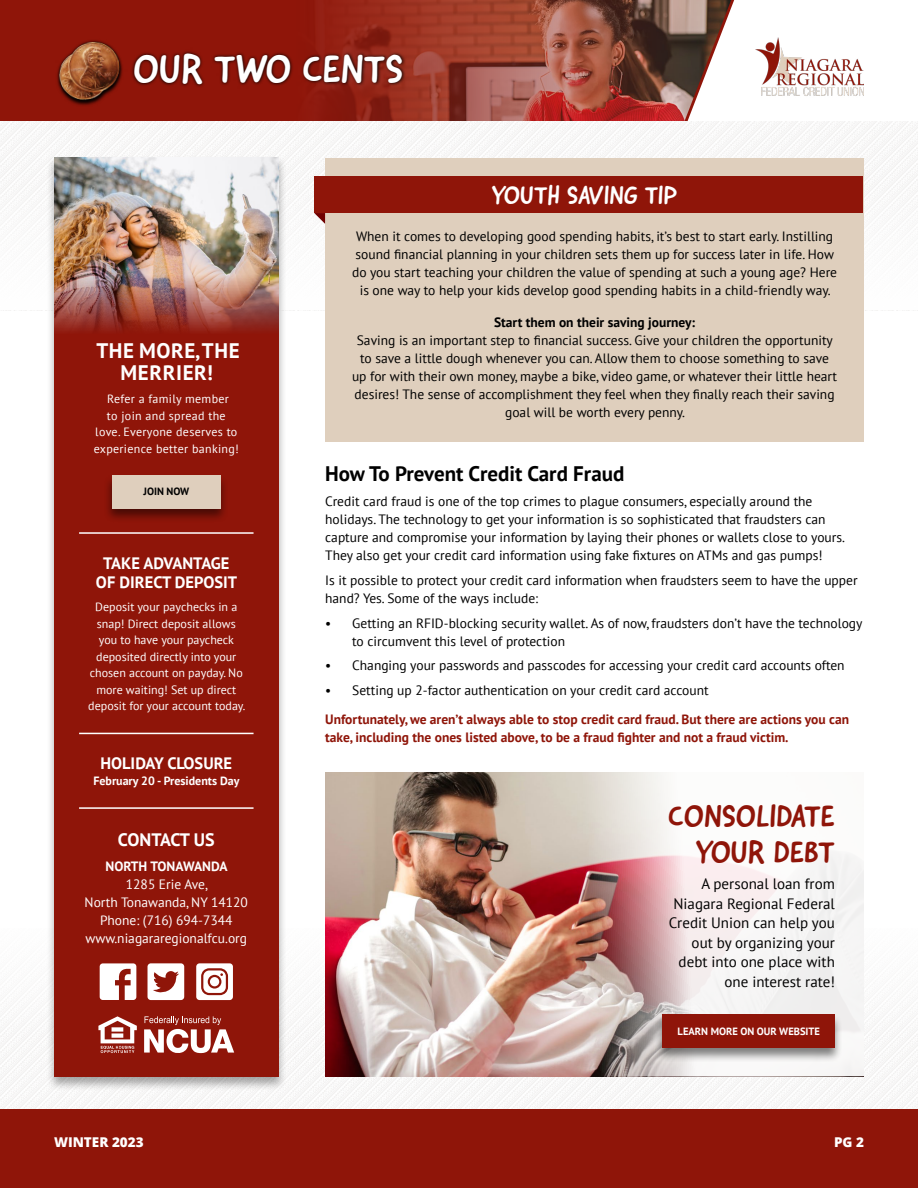
<style>
.page{position:relative;width:918px;height:1188px;background:#fff}
.page>*{position:absolute;margin:0;border:0;box-sizing:border-box;transform-origin:0 0}
.t1{font:40.5px "Good Dog New";color:#fff}
.t2{font:31.5px/36px "Good Dog New";color:#8f1509;text-align:right}
.t3{font:25.5px "Good Dog New";color:#fff}
.t4{font:700 21px "PT Sans";color:#000}
.t5{font:700 21px/21.9px "PT Sans";letter-spacing:.03em;color:#fff;text-align:center}
.t6{font:700 18px "PT Sans";letter-spacing:-.03em;color:#fff}
.t7{font:700 16.5px/19.5px "PT Sans";color:#fff;text-align:center}
.t8{font:15px/19.5px "PT Sans";color:#000;text-align:right}
.t9{font:13.5px/18px "PT Sans";color:#000}
.t10{font:700 13.5px/18px "PT Sans";color:#8f1509}
.t11{font:13.5px/18px "PT Sans";color:#fff;text-align:center}
.t12{font:700 13.5px "PT Sans";color:#000}
.t13{font:700 13.5px "PT Sans";color:#fff}
.t14{font:800 13.5px "Open Sans";color:#fff}
.t15{font:12px/16.5px "PT Sans";color:#fff;text-align:center}
.t16{font:12px/16.5px "PT Sans";letter-spacing:.025em;color:#fff;text-align:center}
.t17{font:700 12px "PT Sans";color:#fff}
.t18{font:700 10.5px "PT Sans";color:#fff}
.t19{font:700 10.5px "PT Sans";color:#000}
</style>
<div class="page">
<svg style="left:0;top:0;width:681px;height:122px;background:#95372a"></svg>
<svg style="left:136px;top:39px;width:270px;height:68px;background:#77150a"></svg>
<img style="left:42px;top:26px;width:94px;height:89px">
<svg style="left:681px;top:0;width:232px;height:122px"></svg>
<img style="left:0;top:1043px;width:918px;height:66px">
<div style="left:325px;top:158px;width:538px;height:284px;background:#dfcfbd"></div>
<div style="left:0;top:1109px;width:918px;height:79px;background:#8f1509"></div>
<img style="left:755px;top:38px;width:109px;height:60px">
<div style="left:46px;top:156px;width:241px;height:935px;background:#000;opacity:.34"></div>
<div style="left:54px;top:157px;width:225px;height:919px;background:#8f1509"></div>
<img style="left:54px;top:157px;width:225px;height:174px">
<div style="left:314px;top:176px;width:549px;height:37px;background:#8f1509"></div>
<svg style="left:314px;top:213px;width:11px;height:11px"></svg>
<img style="left:325px;top:772px;width:82px;height:304px">
<img style="left:407px;top:772px;width:457px;height:304px">
<div style="left:654px;top:1013px;width:189px;height:49px;background:#000;opacity:.5"></div>
<div style="left:663px;top:1015px;width:172px;height:33px;background:#8f1509"></div>
<div style="left:104px;top:474px;width:125px;height:49px;background:#000;opacity:.5"></div>
<div style="left:112px;top:475px;width:109px;height:33px;background:#dfcfbd"></div>
<hr style="left:79px;top:733px;width:175px;height:1px;background:#fff">
<hr style="left:79px;top:532px;width:175px;height:2px;background:#fff">
<hr style="left:79px;top:807px;width:175px;height:2px;background:#fff">
<svg style="left:100px;top:963px;width:36px;height:37px"></svg>
<svg style="left:148px;top:963px;width:36px;height:37px"></svg>
<svg style="left:196px;top:963px;width:37px;height:37px"></svg>
<svg style="left:98px;top:1016px;width:39px;height:37px"></svg>
<div style="left:112px;top:1027px;width:11px;height:5px;background:#fff"></div>
<div style="left:112px;top:1033px;width:11px;height:5px;background:#fff"></div>
<svg style="left:144px;top:1016px;width:90px;height:37px"></svg>
<h1 class="t1" style="left:133px;top:43px;width:271px">OUR TWO CENTS</h1>
<h3 class="t5" style="left:96px;top:339px;width:145px">THE MORE, THE<br>MERRIER!</h3>
<p class="t16" style="left:94px;top:391px;width:147px">Refer a family member<br>to join and spread the love. Everyone deserves to experience better banking!</p>
<p class="t19" style="left:144px;top:485px;width:47px">JOIN NOW</p>
<p class="t7" style="left:96px;top:553px;width:143px">TAKE ADVANTAGE<br>OF DIRECT DEPOSIT</p>
<p class="t15" style="left:88px;top:599px;width:158px">Deposit your paychecks in a snap! Direct deposit allows you to have your paycheck deposited directly into your chosen account on payday. No more waiting! Set up direct deposit for your account today.</p>
<p class="t7" style="left:100px;top:753px;width:133px">HOLIDAY CLOSURE</p>
<p class="t17" style="left:93px;top:773px;width:148px">February 20 - Presidents Day</p>
<h3 class="t6" style="left:118px;top:828px;width:98px">CONTACT US</h3>
<p class="t13" style="left:106px;top:857px;width:123px">NORTH TONAWANDA</p>
<p class="t11" style="left:85px;top:875px;width:165px">1285 Erie Ave,<br>North Tonawanda, NY 14120<br>Phone: (716) 694-7344 www.niagararegionalfcu.org</p>
<h3 class="t3" style="left:492px;top:179px;width:187px">YOUTH SAVING TIP</h3>
<p class="t9" style="left:352px;top:227px;width:487px;text-align:center">When it comes to developing good spending habits, it’s best to start early. Instilling sound financial planning in your children sets them up for success later in life. How do you start teaching your children the value of spending at such a young age? Here is one way to help your kids develop good spending habits in a child-friendly way.</p>
<p class="t12" style="left:494px;top:313px;width:203px">Start them on their saving journey:</p>
<p class="t9" style="left:352px;top:331px;width:487px;text-align:center">Saving is an important step to financial success. Give your children the opportunity to save a little dough whenever you can. Allow them to choose something to save up for with their own money, maybe a bike, video game, or whatever their little heart desires! The sense of accomplishment they feel when they finally reach their saving goal will be worth every penny.</p>
<h3 class="t4" style="left:325px;top:460px;width:301px">How To Prevent Credit Card Fraud</h3>
<p class="t9" style="left:325px;top:492px;width:521px">Credit card fraud is one of the top crimes to plague consumers, especially around the holidays. The technology to get your information is so sophisticated that fraudsters can capture and compromise your information by laying their phones or wallets close to yours.<br>They also get your credit card information using fake fixtures on ATMs and gas pumps!</p>
<p class="t9" style="left:325px;top:571px;width:534px">Is it possible to protect your credit card information when fraudsters seem to have the upper hand? Yes. Some of the ways include:</p>
<p class="t9" style="left:352px;top:614px;width:512px;text-indent:-27px">• Getting an RFID-blocking security wallet. As of now, fraudsters don’t have the technology to circumvent this level of protection</p>
<p class="t9" style="left:325px;top:656px;width:521px">• Changing your passwords and passcodes for accessing your credit card accounts often</p>
<p class="t9" style="left:325px;top:681px;width:385px">• Setting up 2-factor authentication on your credit card account</p>
<p class="t10" style="left:325px;top:710px;width:525px">Unfortunately, we aren’t always able to stop credit card fraud. But there are actions you can take, including the ones listed above, to be a fraud fighter and not a fraud victim.</p>
<h2 class="t2" style="left:668px;top:798px;width:168px">CONSOLIDATE<br>YOUR DEBT</h2>
<p class="t8" style="left:669px;top:874px;width:167px">A personal loan from<br>Niagara Regional Federal<br>Credit Union can help you out by organizing your debt into one place with one interest rate!</p>
<p class="t18" style="left:678px;top:1024px;width:144px">LEARN MORE ON OUR WEBSITE</p>
<p class="t14" style="left:54px;top:1132px;width:91px">WINTER 2023</p>
<p class="t14" style="left:834px;top:1132px;width:31px">PG 2</p>
</div>
